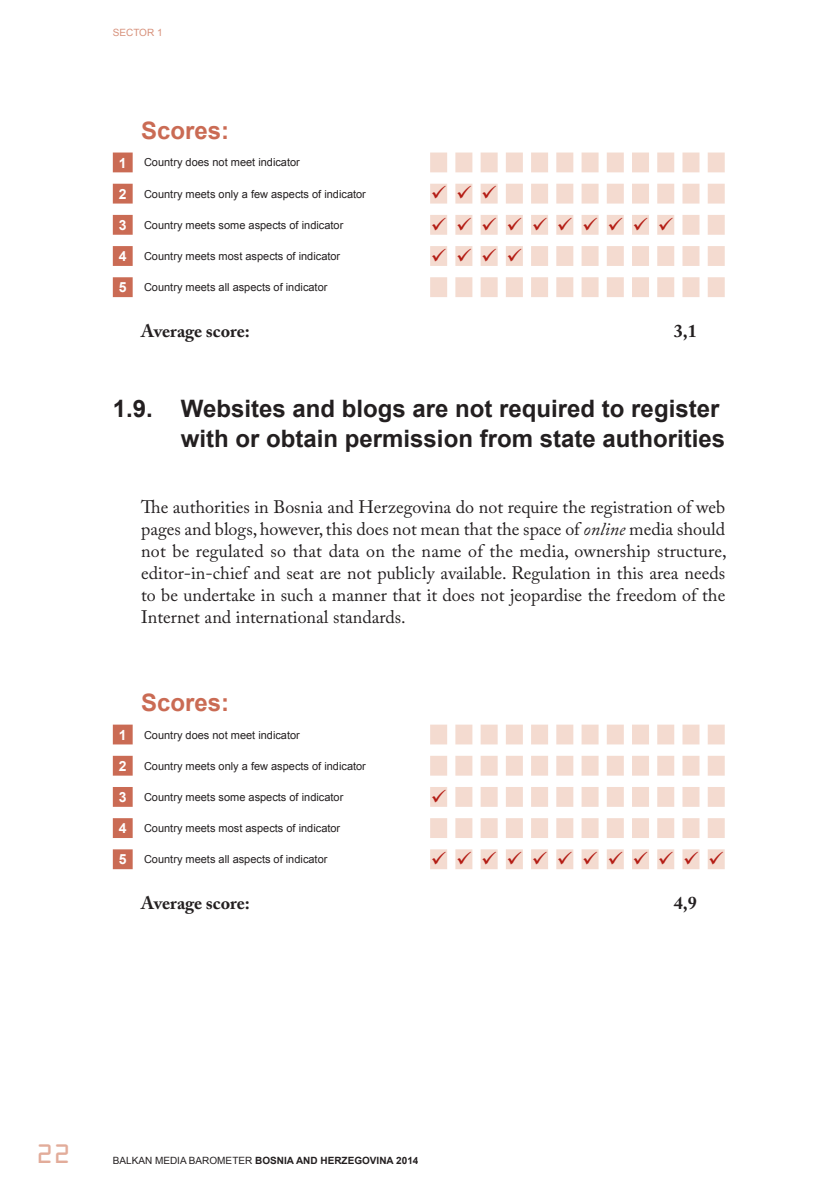
<style>
.page{position:relative;width:839px;height:1191px;background:#fff}
.page>*{position:absolute;margin:0;border:0;box-sizing:border-box;transform-origin:0 0}
.t1{font:700 24px/30px "Arial";color:#231f20;text-align:right}
.t2{font:700 24px "Arial";color:#ca6b54}
.t3{font:24px "OCRA Std";color:#e2ac9a}
.t4{font:20px "Wingdings";color:#b41d15}
.t5{font:18px/22px "Adobe Caslon Pro";color:#231f20;text-align:justify}
.t6{font:700 18px "Adobe Caslon Pro";color:#231f20}
.t7{font:11px "Arial";color:#231f20}
.t8{font:700 10px "Arial";color:#231f20}
.t9{font:10px "Arial";color:#d7917b}
.s1{font-weight:700;font-size:14px;color:#fff}
.s2{font-style:italic}
.s3{font-weight:400}
</style>
<div class="page">
<svg style="left:113px;top:153px;width:20px;height:144px"></svg>
<svg style="left:430px;top:153px;width:295px;height:144px"></svg>
<svg style="left:113px;top:725px;width:20px;height:144px"></svg>
<svg style="left:430px;top:725px;width:295px;height:144px"></svg>
<svg style="left:432px;top:789px;width:14px;height:13px"></svg>
<p class="t9" style="left:113px;top:26px;width:51px">SECTOR 1</p>
<h1 class="t2" style="left:141px;top:114px;width:90px">Scores:</h1>
<p class="t7" style="left:119px;top:155px;width:183px"><span class="s1">1</span> Country does not meet indicator</p>
<p class="t7" style="left:119px;top:187px;width:249px"><span class="s1">2</span> Country meets only a few aspects of indicator</p>
<p class="t4" style="left:431px;top:183px;width:68px">✓✓✓</p>
<p class="t7" style="left:119px;top:218px;width:226px"><span class="s1">3</span> Country meets some aspects of indicator</p>
<p class="t4" style="left:431px;top:215px;width:244px">✓✓✓✓✓✓✓✓✓✓</p>
<p class="t7" style="left:119px;top:249px;width:223px"><span class="s1">4</span> Country meets most aspects of indicator</p>
<p class="t4" style="left:431px;top:246px;width:93px">✓✓✓✓</p>
<p class="t7" style="left:119px;top:280px;width:210px"><span class="s1">5</span> Country meets all aspects of indicator</p>
<p class="t6" style="left:141px;top:320px;width:110px">Average score:</p>
<p class="t6" style="left:674px;top:320px;width:25px">3,1</p>
<h1 class="t1" style="left:113px;top:394px;width:614px">1.9. Websites and blogs are not required to register with or obtain permission from state authorities</h1>
<p class="t5" style="left:141px;top:496px;width:587px">The authorities in Bosnia and Herzegovina do not require the registration of web pages and blogs, however, this does not mean that the space of <span class="s2">online</span> media should not be regulated so that data on the name of the media, ownership structure, editor-in-chief and seat are not publicly available. Regulation in this area needs to be undertake in such a manner that it does not jeopardise the freedom of the Internet and international standards.</p>
<h1 class="t2" style="left:141px;top:686px;width:90px">Scores:</h1>
<p class="t7" style="left:119px;top:727px;width:183px"><span class="s1">1</span> Country does not meet indicator</p>
<p class="t7" style="left:119px;top:759px;width:249px"><span class="s1">2</span> Country meets only a few aspects of indicator</p>
<p class="t7" style="left:119px;top:790px;width:226px"><span class="s1">3</span> Country meets some aspects of indicator</p>
<p class="t7" style="left:119px;top:821px;width:223px"><span class="s1">4</span> Country meets most aspects of indicator</p>
<p class="t7" style="left:119px;top:852px;width:210px"><span class="s1">5</span> Country meets all aspects of indicator</p>
<p class="t4" style="left:431px;top:849px;width:295px">✓✓✓✓✓✓✓✓✓✓✓✓</p>
<p class="t6" style="left:141px;top:892px;width:110px">Average score:</p>
<p class="t6" style="left:674px;top:892px;width:25px">4,9</p>
<h1 class="t3" style="left:36px;top:1144px;width:36px">22</h1>
<p class="t8" style="left:113px;top:1154px;width:307px"><span class="s3">BALKAN MEDIA BAROMETER</span> BOSNIA AND HERZEGOVINA 2014</p>
</div>
